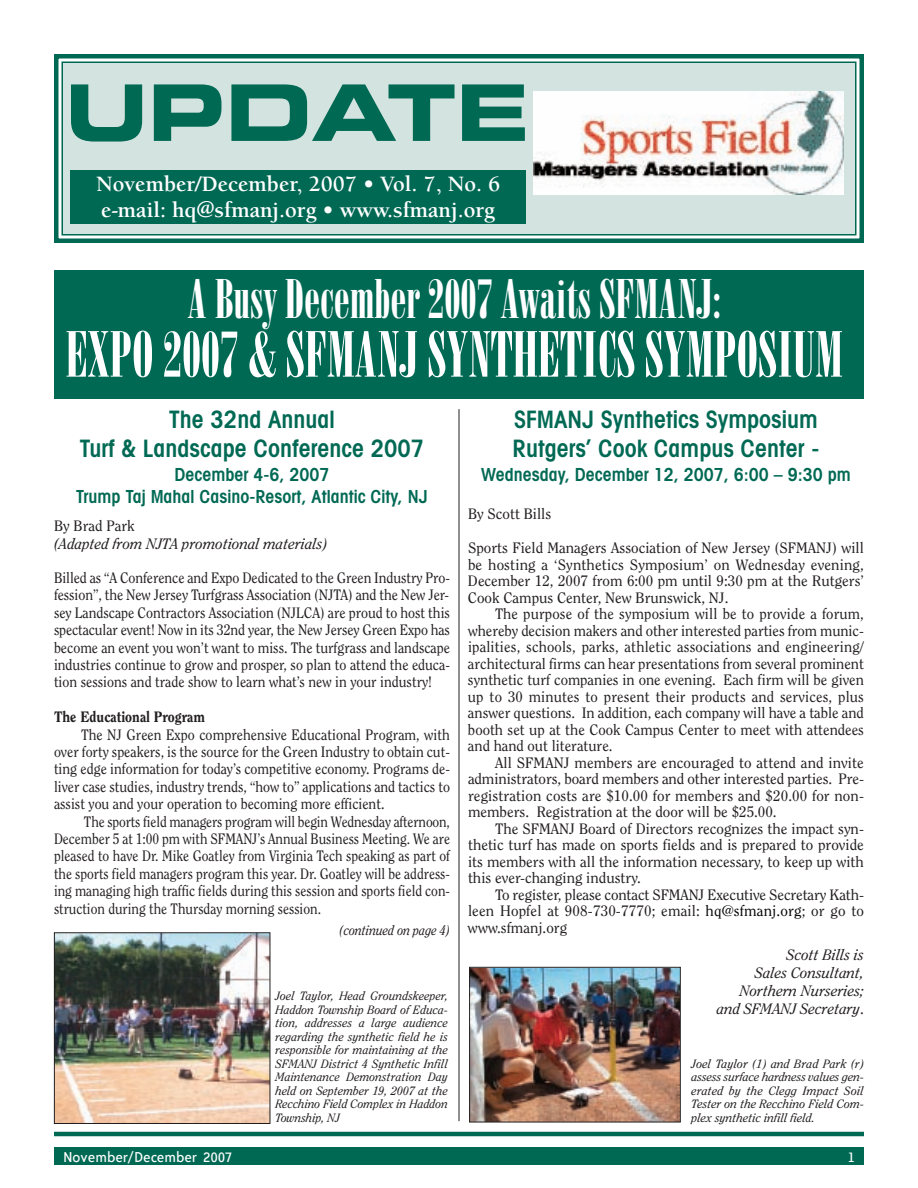
<style>
.page{position:relative;width:918px;height:1188px;background:#fff}
.page>*{position:absolute;margin:0;border:0;box-sizing:border-box;transform-origin:0 0}
.t1{font:78px "Eurostile Bold Extended Two";color:#006954}
.t2{font:63px "Bodoni Poster Compressed";color:#fff;scale:.9 1}
.t3{font:54px "Bodoni Poster Compressed";color:#fff;scale:.9 1}
.t4{font:600 condensed 24px/28.8px "Avant Garde";color:#006954;text-align:center}
.t5{font:700 22.5px/25.5px "Berkeley";color:#fff}
.t6{font:600 condensed 18px/21.6px "Avant Garde";color:#006954;text-align:center}
.t7{font:16.5px "Bailey Sans ITC";color:#fff}
.t8{font:15px "Clearface";color:#231f20}
.t9{font:15px/17.4px "Clearface";color:#231f20;text-align:justify;scale:.93 1}
.t10{font:15px "Clearface";color:#231f20;scale:.9 1}
.t11{font:italic 15px/18px "Clearface";color:#231f20}
.t12{font:800 15px "Clearface";color:#231f20;scale:.93 1}
.t13{font:italic 13.5px "Clearface";color:#231f20;scale:.9 1}
.t14{font:italic 12px/13.5px "Clearface";color:#231f20;text-align:justify}
.s1{font-style:normal}
.s2{color:#070504}
</style>
<div class="page">
<hr style="left:54px;top:1132px;width:810px;height:4px;background:#006954">
<div style="left:54px;top:1148px;width:810px;height:18px;background:#006954"></div>
<div style="left:63px;top:63px;width:792px;height:171px;background:#d3e3df"></div>
<div style="left:54px;top:54px;width:810px;height:189px;border:4px solid #006954"></div>
<div style="left:62px;top:62px;width:794px;height:174px;border:2px solid #006954"></div>
<div style="left:71px;top:170px;width:455px;height:54px;background:#006954"></div>
<img style="left:534px;top:92px;width:310px;height:103px">
<div style="left:54px;top:270px;width:810px;height:129px;background:#006954"></div>
<img style="left:56px;top:934px;width:212px;height:188px">
<div style="left:54px;top:932px;width:216px;height:192px;border:1px solid #231f20"></div>
<img style="left:471px;top:969px;width:208px;height:151px">
<div style="left:469px;top:967px;width:212px;height:155px;border:1px solid #231f20"></div>
<hr style="left:459px;top:409px;width:1px;height:712px;background:#231f20">
<p class="t1" style="left:65px;top:84px;width:466px">UPDATE</p>
<p class="t5" style="left:96px;top:173px;width:406px">November/December, 2007 • Vol. 7, No. 6 e-mail: hq@sfmanj.org • www.sfmanj.org</p>
<p class="t3" style="left:188px;top:279px;width:593px">A Busy December 2007 Awaits SFMANJ:</p>
<p class="t2" style="left:66px;top:331px;width:866px">EXPO 2007 &amp; SFMANJ SYNTHETICS SYMPOSIUM</p>
<p class="t4" style="left:80px;top:407px;width:346px">The 32nd Annual<br>Turf &amp; Landscape Conference 2007</p>
<p class="t6" style="left:76px;top:465px;width:353px">December 4-6, 2007<br>Trump Taj Mahal Casino-Resort, Atlantic City, NJ</p>
<p class="t11" style="left:54px;top:518px;width:275px"><span class="s1">By Brad Park<br></span>(Adapted from NJTA promotional materials)</p>
<p class="t9" style="left:54px;top:570px;width:427px">Billed as “A Conference and Expo Dedicated to the Green Industry Pro&shy;fession”, the New Jersey Turfgrass Association (NJTA) and the New Jer&shy;sey Landscape Contractors Association (NJLCA) are proud to host this spectacular event! Now in its 32nd year, the New Jersey Green Expo has become an event you won’t want to miss. The turfgrass and landscape industries continue to grow and prosper, so plan to attend the educa&shy;tion sessions and trade show to learn what’s new in your industry!</p>
<p class="t12" style="left:54px;top:711px;width:164px">The Educational Program</p>
<p class="t9" style="left:81px;top:727px;width:398px">The NJ Green Expo comprehensive Educational Program, with</p>
<p class="t9" style="left:54px;top:744px;width:427px">over forty speakers, is the source for the Green Industry to obtain cut-</p>
<p class="t9" style="left:54px;top:761px;width:427px">ting edge information for today’s competitive economy. Programs de-</p>
<p class="t9" style="left:54px;top:779px;width:427px">liver case studies, industry trends, “how to” applications and tactics to</p>
<p class="t9" style="left:54px;top:796px;width:357px">assist you and your operation to becoming more efficient.</p>
<p class="t10" style="left:84px;top:815px;width:408px">The sports field managers program will begin Wednesday afternoon,</p>
<p class="t10" style="left:54px;top:833px;width:442px">December 5 at 1:00 pm with SFMANJ’s Annual Business Meeting. We are</p>
<p class="t10" style="left:54px;top:850px;width:442px">pleased to have Dr. Mike Goatley from Virginia Tech speaking as part of</p>
<p class="t10" style="left:54px;top:868px;width:441px">the sports field managers program this year. Dr. Goatley will be address-</p>
<p class="t10" style="left:54px;top:885px;width:441px">ing managing high traffic fields during this session and sports field con-</p>
<p class="t10" style="left:54px;top:902px;width:298px">struction during the Thursday morning session.</p>
<p class="t13" style="left:340px;top:925px;width:124px">(continued on page 4)</p>
<p class="t14" style="left:275px;top:990px;width:174px">Joel Taylor, Head Groundskeeper, Haddon Township Board of Educa&shy;tion, addresses a large audience regarding the synthetic field he is responsible for maintaining at the SFMANJ District 4 Synthetic Infill Maintenance Demonstration Day held on September 19, 2007 at the Recchino Field Complex in Haddon Township, NJ</p>
<p class="t4" style="left:513px;top:407px;width:308px;text-align:left">SFMANJ Synthetics Symposium<br>Rutgers’ Cook Campus Center -</p>
<p class="t6" style="left:481px;top:465px;width:371px">Wednesday, December 12, 2007, 6:00 – 9:30 pm</p>
<p class="t8" style="left:468px;top:508px;width:85px">By Scott Bills</p>
<p class="t8" style="left:468px;top:542px;width:397px">Sports Field Managers Association of New Jersey (SFMANJ) will</p>
<p class="t8" style="left:468px;top:559px;width:397px">be hosting a ‘Synthetics Symposium’ on Wednesday evening,</p>
<p class="t8" style="left:468px;top:575px;width:397px">December 12, 2007 from 6:00 pm until 9:30 pm at the Rutgers’</p>
<p class="t8" style="left:468px;top:592px;width:262px">Cook Campus Center, New Brunswick, NJ.</p>
<p class="t8" style="left:495px;top:608px;width:371px">The purpose of the symposium will be to provide a forum,</p>
<p class="t8" style="left:468px;top:625px;width:397px">whereby decision makers and other interested parties from munic-</p>
<p class="t8" style="left:468px;top:641px;width:397px">ipalities, schools, parks, athletic associations and engineering/</p>
<p class="t8" style="left:468px;top:658px;width:397px">architectural firms can hear presentations from several prominent</p>
<p class="t8" style="left:468px;top:674px;width:398px">synthetic turf companies in one evening. Each firm will be given</p>
<p class="t8" style="left:468px;top:691px;width:397px">up to 30 minutes to present their products and services, plus</p>
<p class="t8" style="left:468px;top:707px;width:398px">answer questions. In addition, each company will have a table and</p>
<p class="t8" style="left:468px;top:724px;width:398px">booth set up at the Cook Campus Center to meet with attendees</p>
<p class="t8" style="left:468px;top:740px;width:146px">and hand out literature.</p>
<p class="t8" style="left:495px;top:757px;width:370px">All SFMANJ members are encouraged to attend and invite</p>
<p class="t8" style="left:468px;top:773px;width:398px">administrators, board members and other interested parties. Pre-</p>
<p class="t8" style="left:468px;top:790px;width:397px">registration costs are $10.00 for members and $20.00 for non-</p>
<p class="t8" style="left:468px;top:806px;width:310px">members. Registration at the door will be $25.00.</p>
<p class="t8" style="left:495px;top:823px;width:371px">The SFMANJ Board of Directors recognizes the impact syn-</p>
<p class="t8" style="left:468px;top:839px;width:397px">thetic turf has made on sports fields and is prepared to provide</p>
<p class="t8" style="left:468px;top:856px;width:398px">its members with all the information necessary, to keep up with</p>
<p class="t8" style="left:468px;top:872px;width:174px">this ever-changing industry.</p>
<p class="t8" style="left:495px;top:889px;width:371px">To register, please contact SFMANJ Executive Secretary Kath-</p>
<p class="t8" style="left:468px;top:905px;width:397px">leen Hopfel at 908-730-7770; email: <span class="s2">hq@sfmanj.org</span>; or go to</p>
<p class="t8" style="left:468px;top:922px;width:101px">www.sfmanj.org</p>
<p class="t11" style="left:717px;top:947px;width:149px;text-align:right">Scott Bills is<br>Sales Consultant,<br>Northern Nurseries; and SFMANJ Secretary<span class="s1">.</span></p>
<p class="t14" style="left:692px;top:1057px;width:174px">Joel Taylor (1) and Brad Park (r) assess surface hardness values gen&shy;erated by the Clegg Impact Soil Tester on the Recchino Field Com&shy;plex synthetic infill field.</p>
<p class="t7" style="left:63px;top:1148px;width:171px">November/December 2007</p>
<p class="t7" style="left:847px;top:1148px;width:9px">1</p>
</div>
